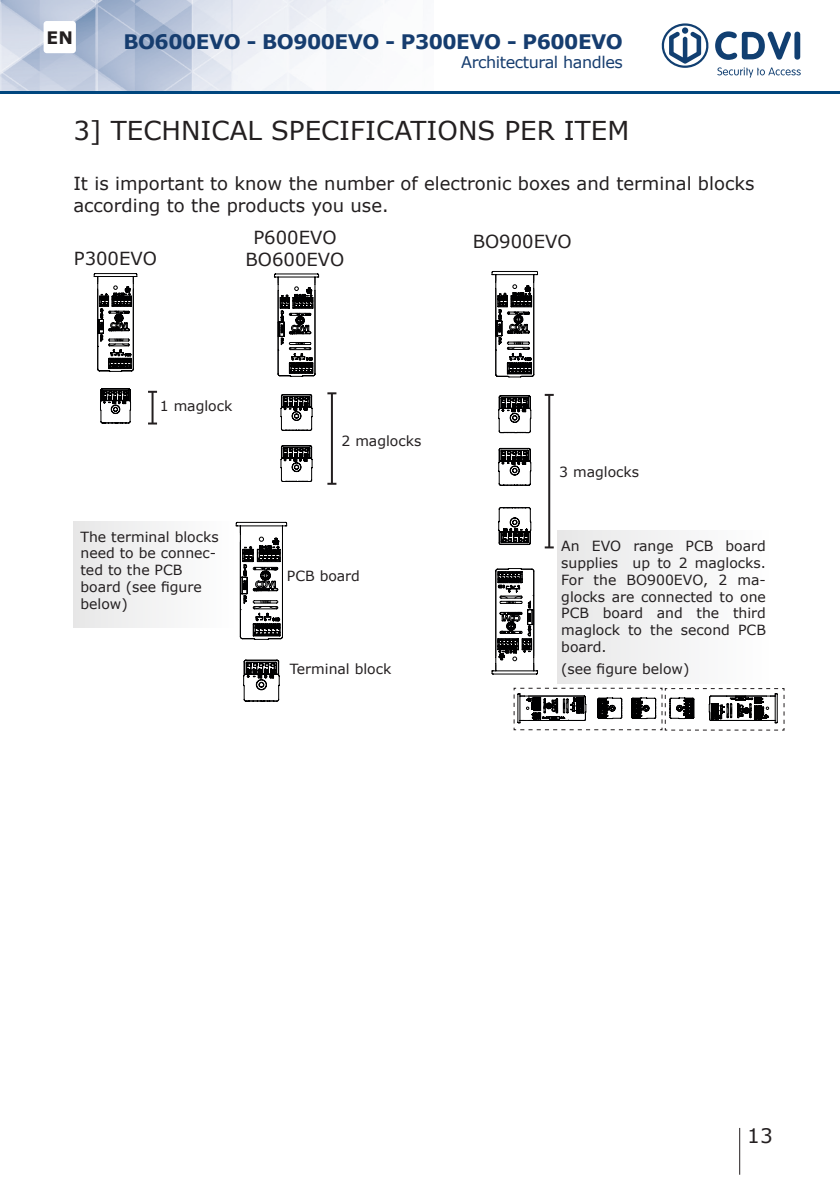
<style>
.page{position:relative;width:840px;height:1191px;background:#fff}
.page>*{position:absolute;margin:0;border:0;box-sizing:border-box;transform-origin:0 0}
.Product_name{font:26px "Verdana";color:#231f20}
.t1{font:700 20px "Verdana";letter-spacing:-.025em;color:#163d6f}
.t2{font:20px "Verdana";color:#231f20}
.t3{font:18px/21.6px "Verdana";color:#231f20;text-align:center}
.t4{font:700 17.2px "Verdana";color:#231f20}
.t5{font:16px "Verdana";letter-spacing:-.025em;color:#163d6f}
.t6{font:14px/16.8px "Verdana";color:#231f20}
</style>
<div class="page">
<hr style="left:738px;top:1128px;width:1px;height:46px;background:#231f20">
<img style="left:0;top:0;width:388px;height:91px">
<svg style="left:661px;top:23px;width:47px;height:45px"></svg>
<svg style="left:717px;top:67px;width:83px;height:11px"></svg>
<svg style="left:715px;top:31px;width:75px;height:29px"></svg>
<div style="left:794px;top:32px;width:5px;height:28px;background:#113f71;border-radius:3px"></div>
<hr style="left:0;top:91px;width:839px;height:3px;background:#00467e">
<div style="left:44px;top:21px;width:32px;height:32px;background:#fff;border-radius:3px"></div>
<div style="left:74px;top:521px;width:160px;height:106px;background:#f3f3f3"></div>
<div style="left:557px;top:531px;width:211px;height:152px;background:#f3f3f3"></div>
<hr style="left:487px;top:261px;width:1px;height:423px;background:#000001">
<hr style="left:487px;top:261px;width:55px;height:1px;background:#000001">
<hr style="left:641px;top:261px;width:1px;height:423px;background:#000001">
<hr style="left:487px;top:766px;width:55px;height:1px;background:#000001">
<hr style="left:505px;top:270px;width:1px;height:217px;background:#000001">
<hr style="left:272px;top:754px;width:50px;height:1px;background:#000001">
<hr style="left:405px;top:269px;width:1px;height:164px;background:#000001">
<hr style="left:88px;top:732px;width:54px;height:1px;background:#000001">
<svg style="left:93px;top:273px;width:45px;height:151px"></svg>
<hr style="left:151px;top:392px;width:2px;height:31px;background:#231f20">
<svg style="left:148px;top:391px;width:9px;height:2px"></svg>
<svg style="left:148px;top:422px;width:9px;height:2px"></svg>
<svg style="left:273px;top:273px;width:63px;height:212px"></svg>
<svg style="left:487px;top:271px;width:66px;height:403px"></svg>
<hr style="left:516px;top:860px;width:263px;height:1px;background:#000001">
<hr style="left:836px;top:691px;width:1px;height:34px;background:#000001">
<svg style="left:513px;top:687px;width:271px;height:44px"></svg>
<hr style="left:604px;top:519px;width:1px;height:185px;background:#000001">
<hr style="left:235px;top:1071px;width:54px;height:1px;background:#000001">
<svg style="left:235px;top:521px;width:53px;height:181px"></svg>
<p class="t4" style="left:47px;top:25px;width:28px">EN</p>
<h2 class="t1" style="left:123px;top:27px;width:501px">BO600EVO - BO900EVO - P300EVO - P600EVO</h2>
<p class="t5" style="left:461px;top:51px;width:163px">Architectural handles</p>
<p class="Product_name" style="left:73px;top:113px;width:557px">3] TECHNICAL SPECIFICATIONS PER ITEM</p>
<p class="t3" style="left:73px;top:172px;width:682px;text-align:left">It is important to know the number of electronic boxes and terminal blocks according to the products you use.</p>
<p class="t3" style="left:74px;top:247px;width:85px">P300EVO</p>
<p class="t3" style="left:245px;top:226px;width:100px">P600EVO<br>BO600EVO</p>
<p class="t3" style="left:472px;top:231px;width:100px">BO900EVO</p>
<p class="t6" style="left:160px;top:397px;width:74px">1 maglock</p>
<p class="t6" style="left:341px;top:432px;width:81px">2 maglocks</p>
<p class="t6" style="left:559px;top:464px;width:81px">3 maglocks</p>
<p class="t6" style="left:80px;top:528px;width:140px">The terminal blocks need to be connec&shy;ted to the PCB board (see figure below)</p>
<p class="t6" style="left:561px;top:537px;width:206px;text-align:justify">An EVO range PCB board supplies up to 2 maglocks.<br>For the BO900EVO, 2 ma&shy;glocks are connected to one PCB board and the third maglock to the second PCB board.</p>
<p class="t6" style="left:289px;top:660px;width:103px">Terminal block</p>
<p class="t6" style="left:561px;top:660px;width:130px">(see figure below)</p>
<p class="t6" style="left:287px;top:567px;width:75px">PCB board</p>
<h2 class="t2" style="left:746px;top:1122px;width:27px">13</h2>
</div>
